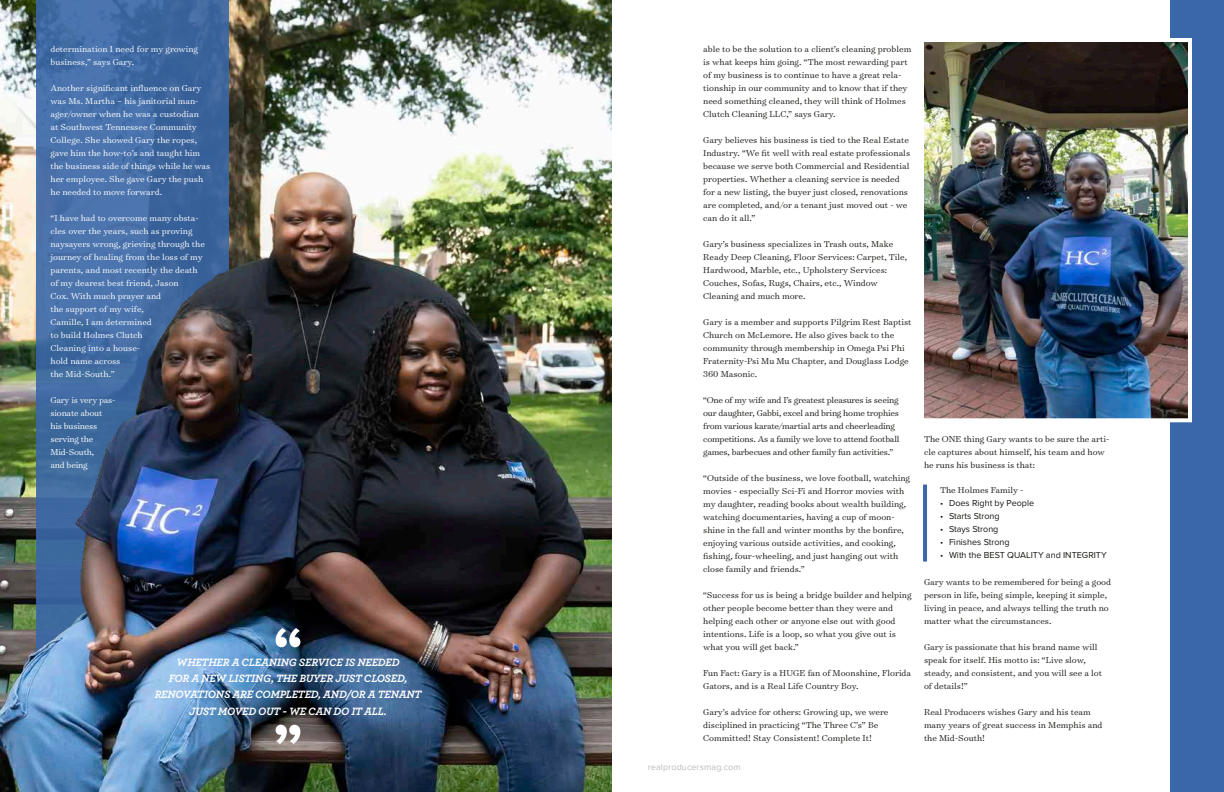
<style>
.page{position:relative;width:1224px;height:792px;background:#fff}
.page>*{position:absolute;margin:0;border:0;box-sizing:border-box;transform-origin:0 0}
.t1{font:italic 700 11.2px/16.3px "Archer Pro";letter-spacing:-.01em;color:#fff;text-align:center}
.t2{font:300 9.8px/13px "Surveyor Text";color:#171713}
.t3{font:300 9.8px/13px "Surveyor Text";color:#fff}
.t4{font:300 9.8px/13px "Surveyor Text";letter-spacing:-.02em;color:#171713}
.t5{font:300 9.8px/13px "Surveyor Text";letter-spacing:-.02em;color:#fff}
.t6{font:9px "Proxima Nova";color:#171713}
.t7{font:9px "Proxima Nova";letter-spacing:.01em;color:#bbbcbc}
</style>
<div class="page">
<div style="left:1171px;top:0;width:53px;height:792px;background:#3967a8"></div>
<img style="left:924px;top:36px;width:268px;height:388px">
<img style="left:0;top:0;width:612px;height:792px">
<div style="left:36px;top:0;width:193px;height:716px;background:#426ba4"></div>
<img style="left:0;top:225px;width:271px;height:567px">
<hr style="left:923px;top:485px;width:4px;height:77px;background:#3967a8">
<svg style="left:276px;top:725px;width:24px;height:19px"></svg>
<svg style="left:276px;top:628px;width:24px;height:19px"></svg>
<p class="t3" style="left:50px;top:42px;width:149px">determination I need for my growing business,” says Gary.</p>
<p class="t3" style="left:50px;top:81px;width:161px">Another significant influence on Gary was Ms. Martha – his janitorial man&shy;ager/owner when he was a custodian<br>at Southwest Tennessee Community College. She showed Gary the ropes, gave him the how-to’s and taught him the business side of things while he was her employee. She gave Gary the push he needed to move forward.</p>
<p class="t3" style="left:50px;top:211px;width:156px">“I have had to overcome many obsta&shy;cles over the years, such as proving naysayers wrong, grieving through the journey of healing from the loss of my parents, and most recently the death of my dearest best friend, Jason<br>Cox. With much prayer and<br>the support of my wife,<br>Camille, I am determined<br>to build Holmes Clutch<br>Cleaning into a house-<br>hold name across<br>the Mid-South.”</p>
<p class="t5" style="left:50px;top:393px;width:66px">Gary is very pas&shy;sionate about his business serving the<br>Mid-South,<br>and being</p>
<p class="t1" style="left:155px;top:653px;width:268px">WHETHER A CLEANING SERVICE IS NEEDED<br>FOR A NEW LISTING, THE BUYER JUST CLOSED, RENOVATIONS ARE COMPLETED, AND/OR A TENANT JUST MOVED OUT - WE CAN DO IT ALL.</p>
<p class="t2" style="left:703px;top:42px;width:210px">able to be the solution to a client’s cleaning problem is what keeps him going. “The most rewarding part of my business is to continue to have a great rela&shy;tionship in our community and to know that if they need something cleaned, they will think of Holmes Clutch Cleaning LLC,” says Gary.</p>
<p class="t2" style="left:703px;top:133px;width:209px">Gary believes his business is tied to the Real Estate Industry. “We fit well with real estate professionals because we serve both Commercial and Residential properties. Whether a cleaning service is needed for a new listing, the buyer just closed, renovations are completed, and/or a tenant just moved out - we can do it all.”</p>
<p class="t2" style="left:703px;top:237px;width:205px">Gary’s business specializes in Trash outs, Make Ready Deep Cleaning, Floor Services: Carpet, Tile, Hardwood, Marble, etc., Upholstery Services:<br>Couches, Sofas, Rugs, Chairs, etc., Window Cleaning and much more.</p>
<p class="t2" style="left:703px;top:315px;width:210px">Gary is a member and supports Pilgrim Rest Baptist Church on McLemore. He also gives back to the community through membership in Omega Psi Phi Fraternity-Psi Mu Mu Chapter, and Douglass Lodge 360 Masonic.</p>
<p class="t4" style="left:703px;top:393px;width:198px">“One of my wife and I’s greatest pleasures is seeing our daughter, Gabbi, excel and bring home trophies from various karate/martial arts and cheerleading competitions. As a family we love to attend football games, barbecues and other family fun activities.”</p>
<p class="t2" style="left:703px;top:471px;width:208px">“Outside of the business, we love football, watching movies - especially Sci-Fi and Horror movies with my daughter, reading books about wealth building, watching documentaries, having a cup of moon&shy;shine in the fall and winter months by the bonfire, enjoying various outside activities, and cooking, fishing, four-wheeling, and just hanging out with close family and friends.”</p>
<p class="t2" style="left:703px;top:588px;width:210px">“Success for us is being a bridge builder and helping other people become better than they were and helping each other or anyone else out with good intentions. Life is a loop, so what you give out is what you will get back.”</p>
<p class="t2" style="left:703px;top:666px;width:210px">Fun Fact: Gary is a HUGE fan of Moonshine, Florida<br>Gators, and is a Real Life Country Boy.</p>
<p class="t2" style="left:703px;top:705px;width:187px">Gary’s advice for others: Growing up, we were disciplined in practicing “The Three C’s” Be<br>Committed! Stay Consistent! Complete It!</p>
<p class="t7" style="left:648px;top:762px;width:94px">realproducersmag.com</p>
<p class="t2" style="left:924px;top:432px;width:187px">The ONE thing Gary wants to be sure the arti&shy;cle captures about himself, his team and how he runs his business is that:</p>
<p class="t2" style="left:940px;top:483px;width:85px">The Holmes Family -</p>
<p class="t6" style="left:940px;top:498px;width:96px">• Does Right by People</p>
<p class="t6" style="left:940px;top:511px;width:61px">• Starts Strong</p>
<p class="t6" style="left:940px;top:524px;width:60px">• Stays Strong</p>
<p class="t6" style="left:940px;top:537px;width:71px">• Finishes Strong</p>
<p class="t6" style="left:940px;top:550px;width:168px">• With the BEST QUALITY and INTEGRITY</p>
<p class="t2" style="left:924px;top:575px;width:189px">Gary wants to be remembered for being a good person in life, being simple, keeping it simple, living in peace, and always telling the truth no matter what the circumstances.</p>
<p class="t2" style="left:924px;top:640px;width:180px">Gary is passionate that his brand name will speak for itself. His motto is: “Live slow, steady, and consistent, and you will see a lot of details!”</p>
<p class="t2" style="left:924px;top:705px;width:180px">Real Producers wishes Gary and his team many years of great success in Memphis and the Mid-South!</p>
</div>
